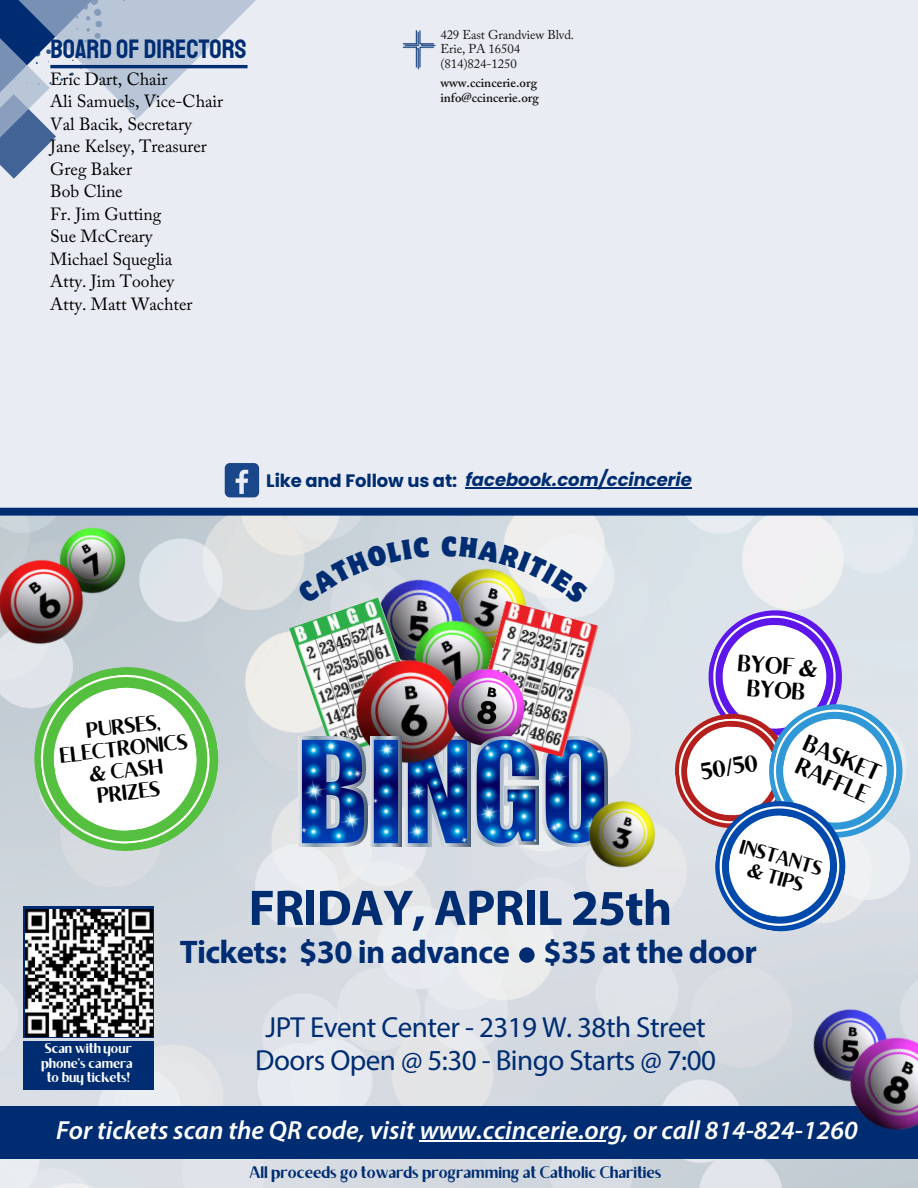
<style>
.page{position:relative;width:918px;height:1188px;background:#e9edf3}
.page>*{position:absolute;margin:0;border:0;box-sizing:border-box;transform-origin:0 0}
.t1{font:700 50.55px "Myriad Pro";letter-spacing:-.02em;color:#002d72}
.t2{font:700 32.85px "Myriad Pro";letter-spacing:-.02em;color:#002d72}
.t3{font:29.1px "Myriad Pro";letter-spacing:-.02em;color:#002d72}
.t4{font:26.85px "Staatliches";color:#002d72}
.t5{font:italic 600 26.25px "Myriad Pro";color:#fff}
.t6{font:23.85px/24.2px "Brixton Sans TC";color:#000;text-align:center}
.t7{font:21.6px/22px "Brixton Sans TC";color:#000;text-align:center}
.t8{font:20.25px "Brixton Sans TC";color:#000}
.t9{font:italic 700 18px "Poppins";color:#002d72}
.t10{font:700 18px "Poppins";letter-spacing:-.005em;color:#002d72}
.t11{font:17.55px "Adobe Caslon Pro";color:#000}
.t12{font:16.8px "Brixton Sans TC";color:#002d72}
.t13{font:14.1px/14.1px "Brixton Sans TC";color:#fff}
.t14{font:600 12.9px/14.5px "Adobe Caslon Pro";color:#171615}
.t15{font:12.75px/14.4px "Adobe Caslon Pro";letter-spacing:-.005em;color:#171615}
</style>
<div class="page">
<img style="left:0;top:516px;width:918px;height:672px">
<div style="left:0;top:508px;width:918px;height:8px;background:#002d72"></div>
<img style="left:402px;top:30px;width:34px;height:40px">
<svg style="left:0;top:0;width:256px;height:178px"></svg>
<hr style="left:50px;top:65px;width:198px;height:3px;background:#002d72">
<img style="left:0;top:507px;width:149px;height:158px">
<img style="left:542px;top:737px;width:66px;height:110px">
<img style="left:575px;top:788px;width:93px;height:96px">
<img style="left:430px;top:553px;width:12px;height:33px">
<img style="left:423px;top:586px;width:47px;height:57px">
<img style="left:470px;top:601px;width:128px;height:156px">
<img style="left:289px;top:597px;width:134px;height:160px">
<img style="left:299px;top:737px;width:68px;height:110px">
<img style="left:405px;top:775px;width:65px;height:72px">
<img style="left:345px;top:643px;width:126px;height:132px">
<img style="left:444px;top:667px;width:83px;height:84px">
<img style="left:474px;top:737px;width:65px;height:110px">
<img style="left:370px;top:737px;width:32px;height:110px">
<svg style="left:28px;top:661px;width:196px;height:196px;background:#c5e2c4"></svg>
<svg style="left:672px;top:602px;width:237px;height:334px"></svg>
<div style="left:0;top:1107px;width:918px;height:52px;background:#002d72"></div>
<img style="left:802px;top:987px;width:104px;height:115px">
<img style="left:835px;top:1024px;width:83px;height:106px">
<div style="left:23px;top:1042px;width:131px;height:48px;background:#002d72"></div>
<svg style="left:23px;top:907px;width:131px;height:131px"></svg>
<div style="left:519px;top:947px;width:16px;height:16px;background:#002d72;border-radius:50%"></div>
<img style="left:25px;top:909px;width:127px;height:127px">
<hr style="left:420px;top:1141px;width:202px;height:1px;background:#fff">
<div style="left:225px;top:463px;width:34px;height:34px;background:#1a4789;border-radius:5px"></div>
<svg style="left:236px;top:470px;width:12px;height:24px"></svg>
<hr style="left:465px;top:487px;width:227px;height:2px;background:#002d72">
<svg style="left:296px;top:536px;width:134px;height:68px;background:#c3cad8"></svg>
<svg style="left:442px;top:536px;width:147px;height:68px"></svg>
<h3 class="t4" style="left:50px;top:33px;width:198px">BOARD OF DIRECTORS</h3>
<p class="t11" style="left:50px;top:72px;width:119px">Eric Dart, Chair</p>
<p class="t11" style="left:50px;top:94px;width:174px">Ali Samuels, Vice-Chair</p>
<p class="t11" style="left:50px;top:117px;width:143px">Val Bacik, Secretary</p>
<p class="t11" style="left:50px;top:139px;width:158px">Jane Kelsey, Treasurer</p>
<p class="t11" style="left:50px;top:162px;width:83px">Greg Baker</p>
<p class="t11" style="left:50px;top:184px;width:74px">Bob Cline</p>
<h6 class="t11" style="left:50px;top:207px;width:113px">Fr. Jim Gutting</h6>
<p class="t11" style="left:50px;top:229px;width:104px">Sue McCreary</p>
<p class="t11" style="left:50px;top:252px;width:124px">Michael Squeglia</p>
<p class="t11" style="left:50px;top:274px;width:125px">Atty. Jim Toohey</p>
<p class="t11" style="left:50px;top:297px;width:144px">Atty. Matt Wachter</p>
<p class="t15" style="left:440px;top:29px;width:135px">429 East Grandview Blvd.<br>Erie, PA 16504</p>
<p class="t15" style="left:440px;top:57px;width:78px">(814)824-1250</p>
<h6 class="t14" style="left:440px;top:77px;width:100px">www.ccincerie.org info@ccincerie.org</h6>
<h3 class="t10" style="left:266px;top:468px;width:193px">Like and Follow us at:</h3>
<p class="t9" style="left:465px;top:467px;width:228px">facebook.com/ccincerie</p>
<p class="t7" style="left:56px;top:726px;width:130px;rotate:-7deg">PURSES,<br>ELECTRONICS &amp; CASH</p>
<p class="t7" style="left:96px;top:787px;width:64px;rotate:-7deg">PRIZES</p>
<p class="t6" style="left:738px;top:654px;width:82px;rotate:4deg">BYOF &amp;<br>BYOB</p>
<p class="t6" style="left:809px;top:733px;width:83px;rotate:24deg">BASKET</p>
<p class="t6" style="left:699px;top:762px;width:59px;rotate:-9deg">50/50</p>
<p class="t6" style="left:801px;top:756px;width:79px;rotate:24deg">RAFFLE</p>
<p class="t13" style="left:41px;top:1043px;width:93px">Scan with your phone’s camera</p>
<p class="t13" style="left:47px;top:1071px;width:85px">to buy tickets!</p>
<p class="t8" style="left:742px;top:839px;width:86px;rotate:15deg">INSTANTS</p>
<p class="t8" style="left:750px;top:863px;width:59px;rotate:15deg">&amp; TIPS</p>
<p class="t1" style="left:249px;top:887px;width:425px">FRIDAY, APRIL 25th</p>
<p class="t2" style="left:180px;top:938px;width:332px">Tickets: $30 in advance</p>
<h5 class="t2" style="left:543px;top:938px;width:215px">$35 at the door</h5>
<p class="t3" style="left:266px;top:1015px;width:442px">JPT Event Center - 2319 W. 38th Street</p>
<p class="t3" style="left:255px;top:1048px;width:462px">Doors Open @ 5:30 - Bingo Starts @ 7:00</p>
<p class="t5" style="left:56px;top:1120px;width:803px">For tickets scan the QR code, visit www.ccincerie.org, or call 814-824-1260</p>
<h1 class="t12" style="left:249px;top:1166px;width:414px">All proceeds go towards programming at Catholic Charities</h1>
</div>
